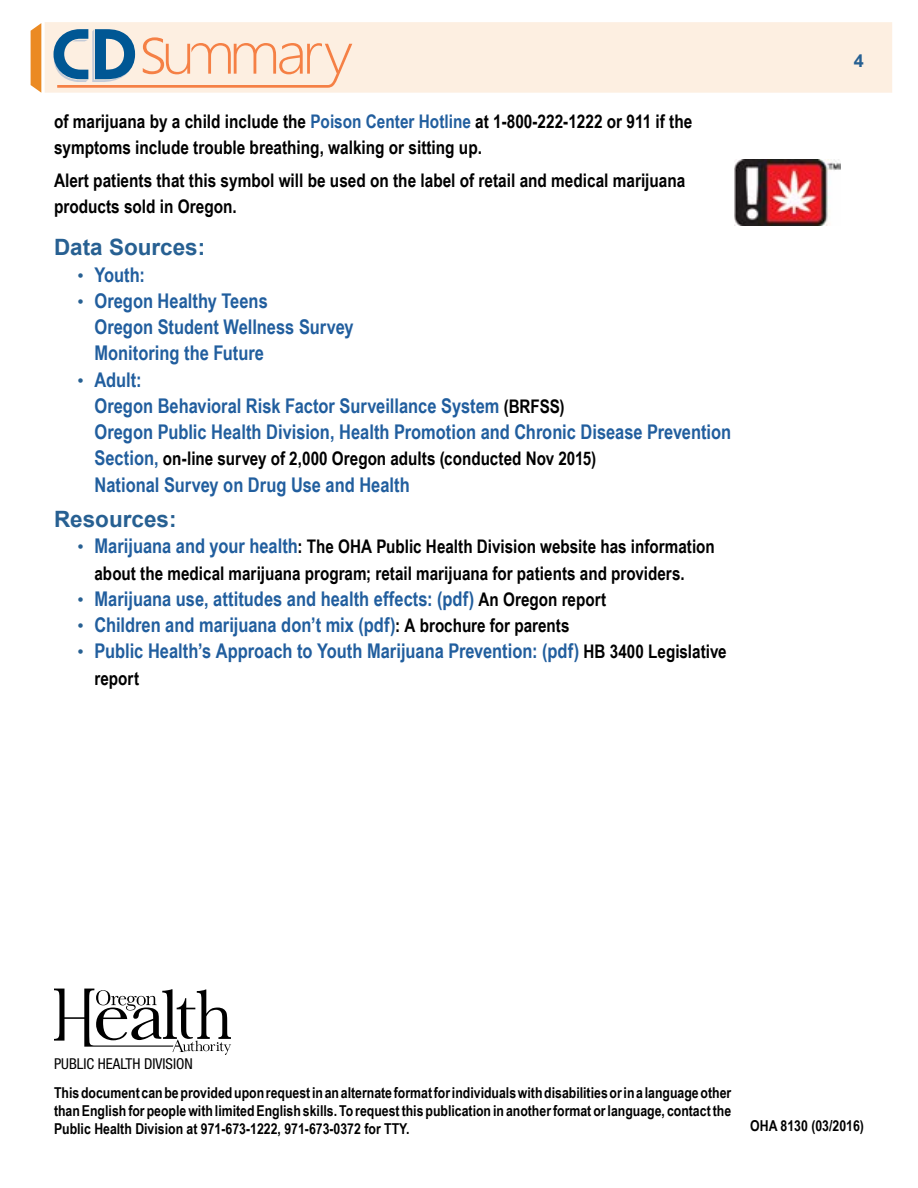
<style>
.page{position:relative;width:918px;height:1188px;background:#fff}
.page>*{position:absolute;margin:0;border:0;box-sizing:border-box;transform-origin:0 0}
.t1{font:700 22.5px "Arial";color:#276092}
.t2{font:700 20.25px/26.2px "Arial Narrow";color:#215e9e}
.t3{font:700 18.75px/26.2px "Arial Narrow";color:#000}
.t4{font:700 18px "Arial";color:#276092}
.t5{font:700 15px/18px "Arial Narrow";color:#000;text-align:justify}
.t6{font:condensed 15px "Helvetica Neue LT Std";color:#000}
.s1{color:#215e9e}
.s2{font-family:"Arial";font-weight:400;font-size:18px;color:#276092}
.s3{font-size:18.75px;color:#000}
.s4{font-size:20.25px;color:#215e9e}
</style>
<div class="page">
<div style="left:45px;top:22px;width:847px;height:71px;background:#fdefe1"></div>
<svg style="left:31px;top:23px;width:10px;height:70px"></svg>
<svg style="left:54px;top:989px;width:177px;height:66px"></svg>
<svg style="left:54px;top:29px;width:298px;height:59px"></svg>
<img style="left:735px;top:160px;width:105px;height:65px">
<p class="t3" style="left:54px;top:107px;width:640px">of marijuana by a child include the <span class="s1">Poison Center Hotline</span> at 1-800-222-1222 or 911 if the symptoms include trouble breathing, walking or sitting up.</p>
<p class="t3" style="left:54px;top:166px;width:633px">Alert patients that this symbol will be used on the label of retail and medical marijuana products sold in Oregon.</p>
<p class="t1" style="left:54px;top:233px;width:153px">Data Sources:</p>
<p class="t2" style="left:77px;top:260px;width:69px"><span class="s2">•</span> Youth:</p>
<p class="t2" style="left:94px;top:287px;width:261px;text-indent:-17px"><span class="s2">•</span> Oregon Healthy Teens<br>Oregon Student Wellness Survey<br>Monitoring the Future</p>
<p class="t2" style="left:94px;top:365px;width:638px;text-indent:-17px"><span class="s2">•</span> Adult:<br>Oregon Behavioral Risk Factor Surveillance System <span class="s3">(BRFSS)<br></span>Oregon Public Health Division, Health Promotion and Chronic Disease Prevention</p>
<p class="t3" style="left:94px;top:445px;width:503px"><span class="s4">Section,</span> on-line survey of 2,000 Oregon adults (conducted Nov 2015)</p>
<p class="t2" style="left:94px;top:470px;width:317px">National Survey on Drug Use and Health</p>
<p class="t1" style="left:54px;top:504px;width:124px">Resources:</p>
<p class="t3" style="left:94px;top:533px;width:622px;text-indent:-17px"><span class="s2">•</span> <span class="s4">Marijuana and your health</span>: The OHA Public Health Division website has information about the medical marijuana program; retail marijuana for patients and providers.</p>
<p class="t2" style="left:77px;top:585px;width:530px"><span class="s2">•</span> Marijuana use, attitudes and health effects: (pdf) <span class="s3">An Oregon report</span></p>
<p class="t2" style="left:77px;top:611px;width:494px"><span class="s2">•</span> Children and marijuana don’t mix (pdf)<span class="s3">: A brochure for parents</span></p>
<p class="t2" style="left:77px;top:637px;width:651px"><span class="s2">•</span> Public Health’s Approach to Youth Marijuana Prevention: (pdf) <span class="s3">HB 3400 Legislative</span></p>
<p class="t3" style="left:94px;top:664px;width:46px">report</p>
<p class="t4" style="left:854px;top:49px;width:12px">4</p>
<p class="t6" style="left:54px;top:1055px;width:140px">PUBLIC HEALTH DIVISION</p>
<p class="t5" style="left:54px;top:1083px;width:679px">This document can be provided upon request in an alternate format for individuals with disabilities or in a language other than English for people with limited English skills. To request this publication in another format or language, contact the Public Health Division at 971-673-1222, 971-673-0372 for TTY.</p>
<p class="t5" style="left:750px;top:1116px;width:115px">OHA 8130 (03/2016)</p>
</div>
